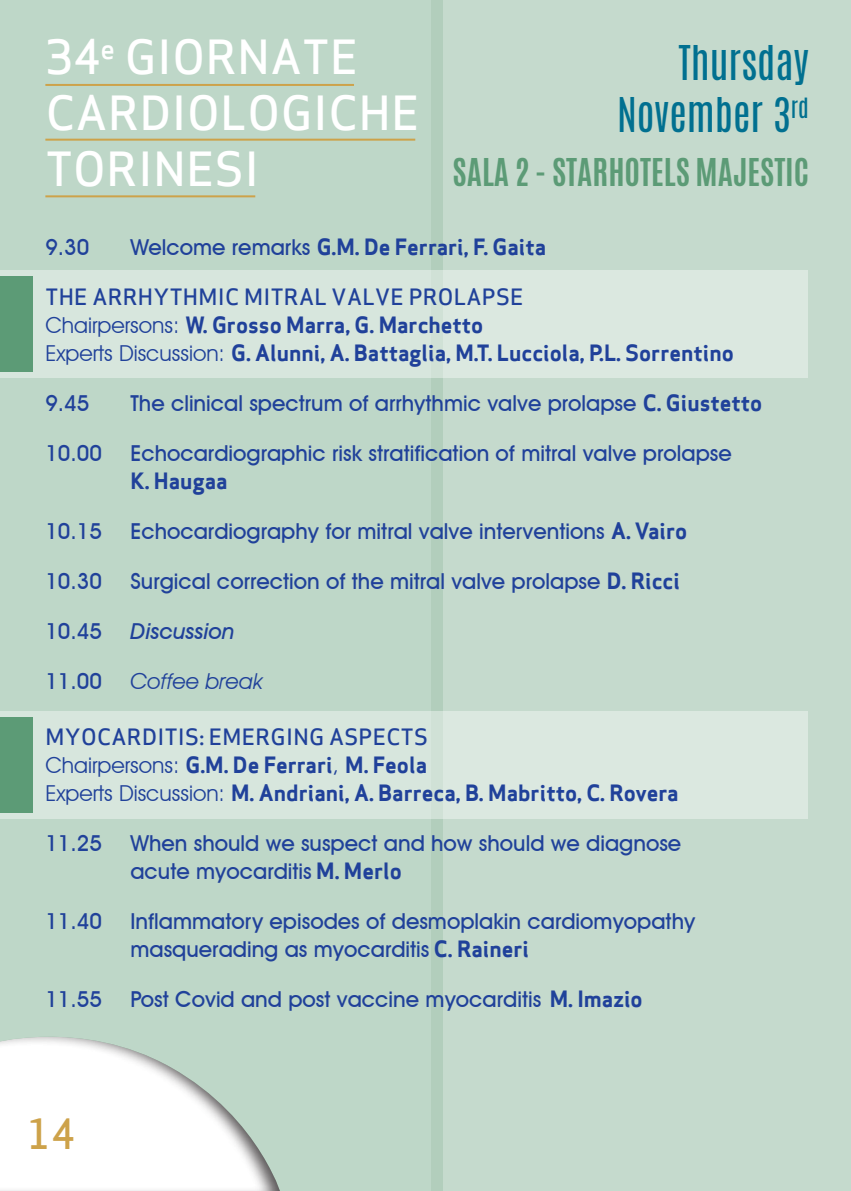
<style>
.page{position:relative;width:851px;height:1191px;background:#fff}
.page>*{position:absolute;margin:0;border:0;box-sizing:border-box;transform-origin:0 0}
.t1{font:500 46px/56px "Apex Sans";letter-spacing:.015em;color:#fff}
.t2{font:40px/52px "Antonio";color:#017090;text-align:right}
.t3{font:500 40px "Apex Sans";color:#cda24a}
.t4{font:700 32px "Antonio";color:#5c9b76}
.t5{font:500 22px/28px "Avant Garde IT Cby BT";color:#20419a}
.t6{font:22px/28px "Apex Sans Bold T";color:#20419a}
.t7{font:500 22px "Apex Sans";letter-spacing:.015em;color:#20419a}
.t8{font:italic 22px "Avant Garde IT Cby BT";color:#20419a}
.t9{font:italic 500 22px "Avant Garde IT Cby BT";color:#20419a}
.s1{font-family:"Avant Garde IT Cby BT";font-weight:500}
.s2{font-family:"Avant Garde IT Cby BT"}
.s3{font-family:"Apex Sans Bold T";font-weight:400}
</style>
<div class="page">
<div style="left:0;top:0;width:442px;height:1191px;background:#bed7c8"></div>
<div style="left:431px;top:0;width:419px;height:1191px;background:#c5dacd"></div>
<hr style="left:850px;top:0;width:1px;height:1191px;background:#adcbb8">
<div style="left:0;top:1033px;width:285px;height:158px;background:#231f20;opacity:.75"></div>
<hr style="left:45px;top:195px;width:210px;height:2px;background:#cda24a">
<hr style="left:45px;top:139px;width:370px;height:2px;background:#cda24a">
<hr style="left:45px;top:84px;width:309px;height:2px;background:#cda24a">
<div style="left:0;top:270px;width:807px;height:108px;background:#d7e6dd"></div>
<div style="left:0;top:711px;width:807px;height:107px;background:#d7e6dd"></div>
<div style="left:0;top:277px;width:32px;height:95px;background:#5c9b76"></div>
<div style="left:0;top:717px;width:32px;height:95px;background:#5c9b76"></div>
<h1 class="t1" style="left:45px;top:23px;width:375px">34<sup>E</sup> GIORNATE<br>CARDIOLOGICHE<br>TORINESI</h1>
<h2 class="t2" style="left:617px;top:37px;width:193px">Thursday<br>November 3<sup>rd</sup></h2>
<h3 class="t4" style="left:452px;top:148px;width:355px">SALA 2 - STARHOTELS MAJESTIC</h3>
<p class="t5" style="left:45px;top:233px;width:46px">9.30</p>
<p class="t6" style="left:130px;top:233px;width:417px"><span class="s1">Welcome remarks</span> G.M. De Ferrari, F. Gaita</p>
<p class="t7" style="left:45px;top:277px;width:479px">THE ARRHYTHM IC M ITRAL VALVE PROLAPSE</p>
<p class="t6" style="left:45px;top:311px;width:690px"><span class="s2">Chairpersons:</span> W. Grosso Marra, G. Marchetto<br><span class="s2">Experts Discussion:</span> G. Alunni, A. Battaglia, M.T. Lucciola, P.L. Sorrentino</p>
<p class="t5" style="left:45px;top:389px;width:46px">9.45</p>
<p class="t5" style="left:130px;top:389px;width:633px">The clinical spectrum of arrhythmic valve prolapse <span class="s3">C. Giustetto</span></p>
<p class="t5" style="left:45px;top:439px;width:58px">10.00</p>
<p class="t5" style="left:130px;top:439px;width:602px">Echocardiographic risk stratification of mitral valve prolapse</p>
<p class="t6" style="left:130px;top:467px;width:99px">K. Haugaa</p>
<p class="t5" style="left:45px;top:517px;width:58px">10.15</p>
<p class="t5" style="left:130px;top:517px;width:558px">Echocardiography for mitral valve interventions <span class="s3">A. Vairo</span></p>
<p class="t5" style="left:45px;top:567px;width:58px">10.30</p>
<p class="t5" style="left:130px;top:567px;width:551px">Surgical correction of the mitral valve prolapse <span class="s3">D. Ricci</span></p>
<p class="t5" style="left:45px;top:617px;width:58px">10.45</p>
<p class="t9" style="left:130px;top:618px;width:105px">Discussion</p>
<p class="t5" style="left:45px;top:667px;width:58px">11.00</p>
<p class="t8" style="left:130px;top:668px;width:134px">Coffee break</p>
<p class="t7" style="left:45px;top:717px;width:384px">MYOCARDITIS: EM ERG ING ASPECTS</p>
<p class="t6" style="left:45px;top:751px;width:634px"><span class="s2">Chairpersons:</span> G.M. De Ferrari<span class="s2">,</span> M. Feola<br><span class="s2">Experts Discussion:</span> M. Andriani, A. Barreca, B. Mabritto, C. Rovera</p>
<p class="t5" style="left:45px;top:829px;width:58px">11.25</p>
<p class="t5" style="left:130px;top:829px;width:552px">When should we suspect and how should we diagnose acute myocarditis <span class="s3">M. Merlo</span></p>
<p class="t5" style="left:45px;top:907px;width:58px">11.40</p>
<p class="t5" style="left:130px;top:907px;width:566px">Inflammatory episodes of desmoplakin cardiomyopathy masquerading as myocarditis <span class="s3">C. Raineri</span></p>
<p class="t5" style="left:45px;top:985px;width:58px">11.55</p>
<p class="t5" style="left:130px;top:985px;width:513px">Post Covid and post vaccine myocarditis <span class="s3">M. I mazio</span></p>
<h2 class="t3" style="left:27px;top:1099px;width:50px">14</h2>
</div>
